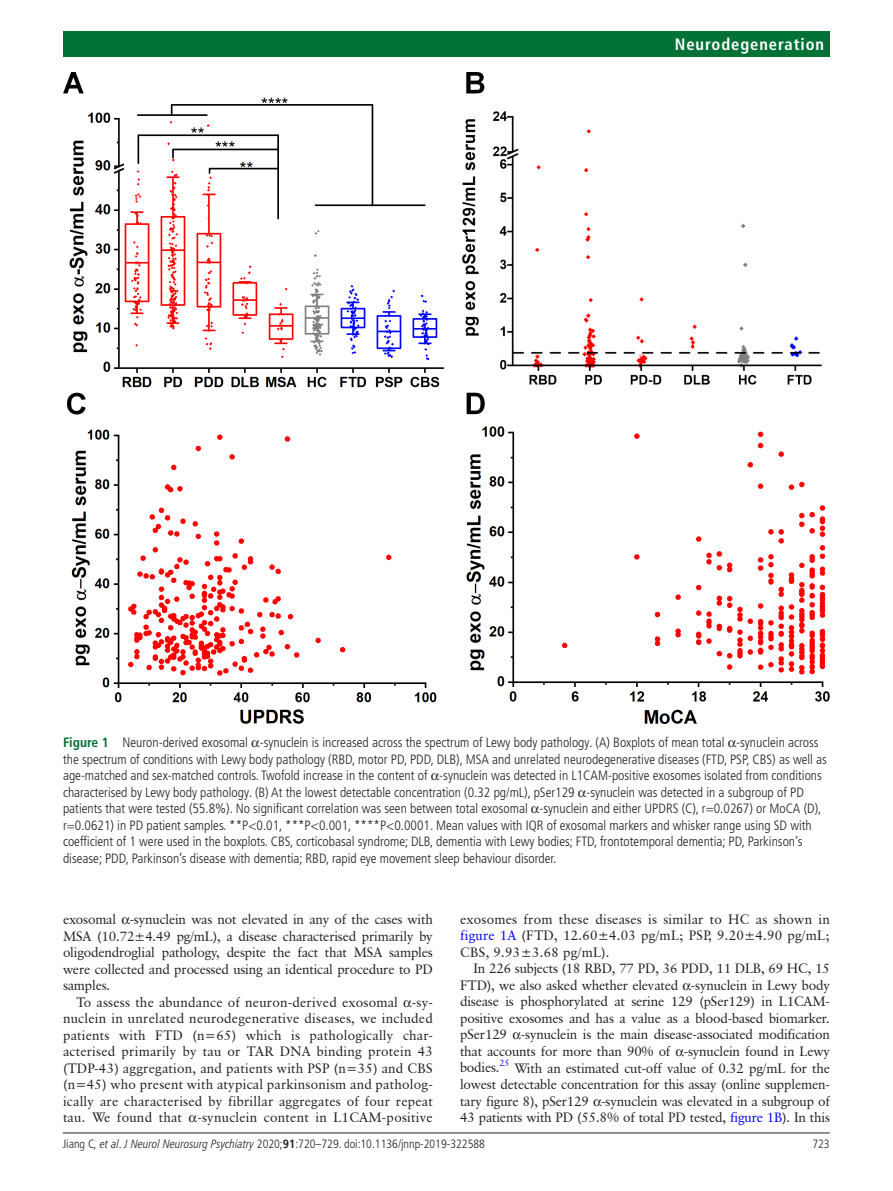
<style>
.page{position:relative;width:893px;height:1191px;background:#fff}
.page>*{position:absolute;margin:0;border:0;box-sizing:border-box;transform-origin:0 0}
.t1{font:700 condensed 16.5px "Frutiger LT Pro";letter-spacing:.055em;color:#fff}
.t2{font:13.5px/16.5px "Classical Garamond BT";letter-spacing:-.015em;color:#231f20;text-align:justify}
.t3{font:300 condensed 13.5px/16.5px "Frutiger LT Pro";color:#231f20}
.t4{font:300 condensed 12px "Frutiger LT Pro";color:#231f20}
.s1{font-weight:700;color:#007236}
.s2{color:#00f}
.s3{font-style:italic}
.s4{font-weight:700}
</style>
<div class="page">
<hr style="left:63px;top:1132px;width:767px;height:1px;background:#231f20">
<div style="left:63px;top:31px;width:767px;height:25px;background:#007236"></div>
<img style="left:63px;top:72px;width:767px;height:651px">
<p class="t1" style="left:675px;top:34px;width:151px">Neurodegeneration</p>
<p class="t3" style="left:63px;top:734px;width:765px"><span class="s1">Figure 1</span> N euron-derived exosomal -synuclein is increased across the spectrum of Lewy body pathology. (A) Boxplots of mean total -synuclein across the spectrum of conditions with Lewy body pathology (RBD, motor PD, PDD, DLB), MSA and unrelated neurodegenerative diseases (FTD, PSP, CBS) as well as age-matched and sex-matched controls. Twofold increase in the content of -synuclein was detected in L1CAM-positive exosomes isolated from conditions characterised by Lewy body pathology. (B) At the lowest detectable concentration (0.32 pg/mL), pSer129 -synuclein was detected in a subgroup of PD patients that were tested (55.8%). No significant correlation was seen between total exosomal -synuclein and either UPDRS (C), r=0.0267) or MoCA (D), r=0.0621) in PD patient samples. **P&lt;0.01, ***P&lt;0.001, ****P&lt;0.0001. Mean values with IQR of exosomal markers and whisker range using SD with coefficient of 1 were used in the boxplots. CBS, corticobasal syndrome; DLB, dementia with Lewy bodies; FTD, frontotemporal dementia; PD, Parkinson’s disease; PDD, Parkinson’s disease with dementia; RBD, rapid eye movement sleep behaviour disorder.</p>
<p class="t2" style="left:63px;top:911px;width:371px">exosomal -synuclein was not elevated in any of the cases with MSA (10.72±4.49 pg/mL), a disease characterised primarily by oligodendroglial pathology, despite the fact that MSA samples were collected and processed using an identical procedure to PD samples.</p>
<p class="t2" style="left:63px;top:993px;width:371px;text-indent:13px">To assess the abundance of neuron-derived exosomal -sy&shy;nuclein in unrelated neurodegenerative diseases, we included patients with FTD (n=65) which is pathologically char&shy;acterised primarily by tau or TAR DNA binding protein 43 (TDP-43) aggregation, and patients with PSP (n=35) and CBS (n=45) who present with atypical parkinsonism and patholog&shy;ically are characterised by fibrillar aggregates of four repeat tau. We found that -synuclein content in L1CAM-positive</p>
<p class="t2" style="left:460px;top:910px;width:371px">exosomes from these diseases is similar to HC as shown in <span class="s2">figure 1A</span> (FTD, 12.60±4.03 pg/mL; PSP, 9.20±4.90 pg/mL; CBS, 9.93±3.68 pg/mL).</p>
<p class="t2" style="left:460px;top:960px;width:371px;text-indent:14px">In 226 subjects (18 RBD, 77 PD, 36 PDD, 11 DLB, 69 HC, 15<br>FTD), we also asked whether elevated -synuclein in Lewy body disease is phosphorylated at serine 129 (pSer129) in L1CAM&shy;positive exosomes and has a value as a blood-based biomarker. pSer129 -synuclein is the main disease-associated modification that accounts for more than 90% of -synuclein found in Lewy bodies.<sup>25</sup> With an estimated cut-off value of 0.32 pg/mL for the lowest detectable concentration for this assay (online supplemen&shy;tary figure 8), pSer129 -synuclein was elevated in a subgroup of 43 patients with PD (55.8% of total PD tested, <span class="s2">figure 1B</span>). In this</p>
<p class="t4" style="left:63px;top:1136px;width:424px">Jiang C<span class="s3">, et al</span>. <span class="s3">J Neurol Neurosurg Psychiatry</span> 2020;<span class="s4">91</span>:720–729. doi:10.1136/jnnp-2019-322588</p>
<p class="t4" style="left:812px;top:1136px;width:19px">723</p>
</div>
